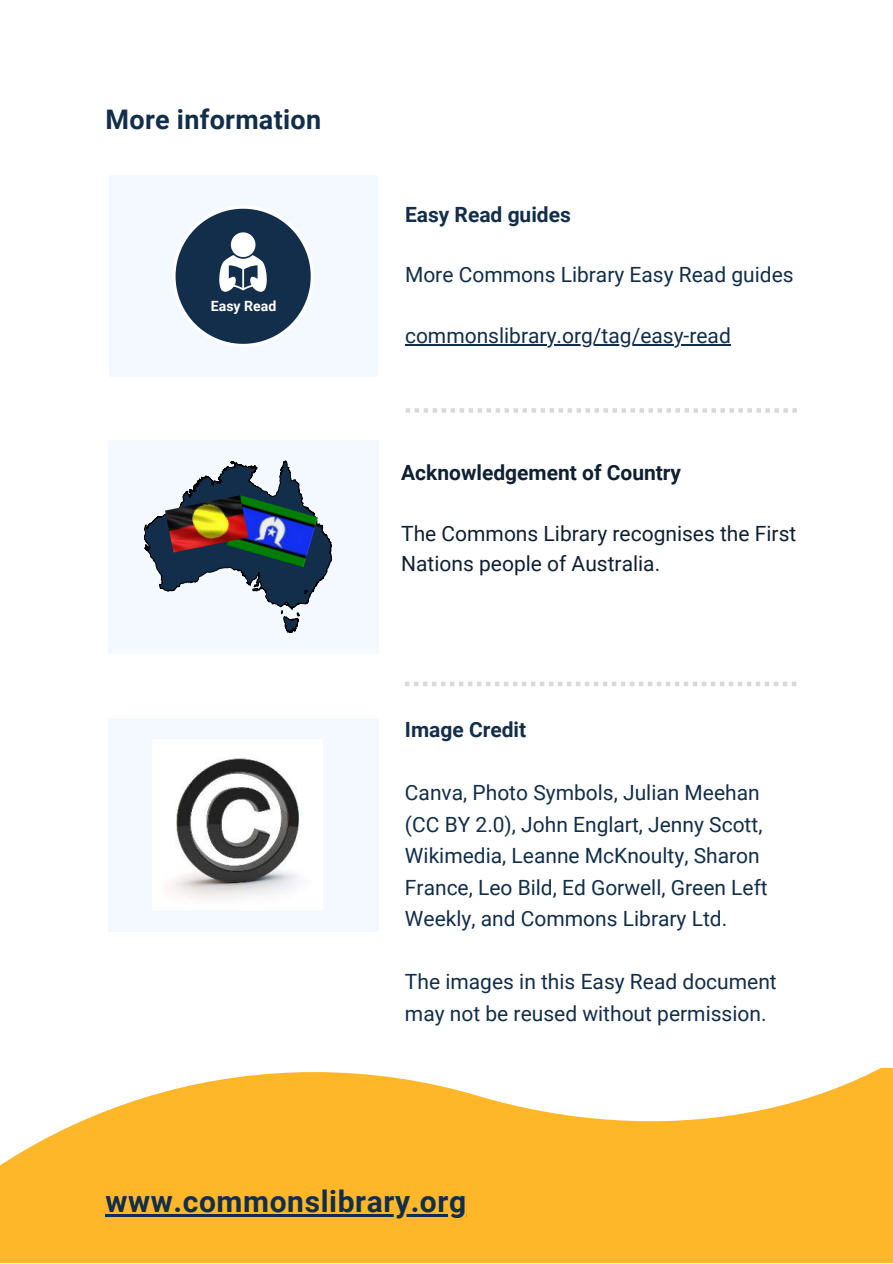
<style>
.page{position:relative;width:893px;height:1264px;background:#fff}
.page>*{position:absolute;margin:0;border:0;box-sizing:border-box;transform-origin:0 0}
.t1{font:700 30px "Roboto";letter-spacing:.02em;color:#122e4a}
.t2{font:700 27px "Roboto";letter-spacing:.01em;color:#122e4a}
.t3{font:21px/31.5px "Roboto";color:#122e4a}
.t4{font:21px/30.3px "Roboto";color:#0f2033}
.t5{font:700 21px "Roboto";color:#122e4a}
.t6{font:700 21px "Roboto";color:#0f2033}
.t7{font:700 14.1px "Roboto";color:#fff}
</style>
<div class="page">
<svg style="left:0;top:1068px;width:892px;height:194px;fill:#feb729"></svg>
<hr style="left:106px;top:1214px;width:360px;height:2px;background:#122e4a">
<div style="left:109px;top:175px;width:268px;height:202px;background:#f3f9ff"></div>
<svg style="left:173px;top:206px;width:141px;height:141px"></svg>
<div style="left:231px;top:232px;width:24px;height:25px;background:#fff;border-radius:50%"></div>
<div style="left:108px;top:440px;width:270px;height:214px;background:#f3f9ff"></div>
<svg style="left:144px;top:460px;width:188px;height:172px"></svg>
<img style="left:227px;top:495px;width:91px;height:72px">
<img style="left:165px;top:495px;width:83px;height:57px">
<div style="left:108px;top:717px;width:270px;height:214px;background:#f3f9ff"></div>
<img style="left:153px;top:739px;width:169px;height:170px">
<svg style="left:405px;top:408px;width:391px;height:5px"></svg>
<hr style="left:405px;top:344px;width:325px;height:1px;background:#122e4a">
<svg style="left:405px;top:681px;width:391px;height:5px"></svg>
<p class="t2" style="left:106px;top:101px;width:217px">More information</p>
<p class="t7" style="left:211px;top:296px;width:67px">Easy Read</p>
<p class="t5" style="left:405px;top:199px;width:167px">Easy Read guides</p>
<p class="t3" style="left:405px;top:258px;width:390px">More Commons Library Easy Read guides</p>
<p class="t3" style="left:405px;top:319px;width:327px">commonslibrary.org/tag/easy-read</p>
<p class="t6" style="left:401px;top:458px;width:281px">Acknowledgement of Country</p>
<p class="t4" style="left:401px;top:517px;width:396px">The Commons Library recognises the First<br>Nations people of Australia.</p>
<p class="t5" style="left:405px;top:715px;width:123px">Image Credit</p>
<p class="t3" style="left:405px;top:776px;width:364px">Canva, Photo Symbols, Julian Meehan (CC BY 2.0), John Englart, Jenny Scott, Wikimedia, Leanne McKnoulty, Sharon France, Leo Bild, Ed Gorwell, Green Left Weekly, and Commons Library Ltd.</p>
<p class="t3" style="left:405px;top:965px;width:373px">The images in this Easy Read document may not be reused without permission.</p>
<h1 class="t1" style="left:106px;top:1180px;width:362px">www.commonslibrary.org</h1>
</div>
